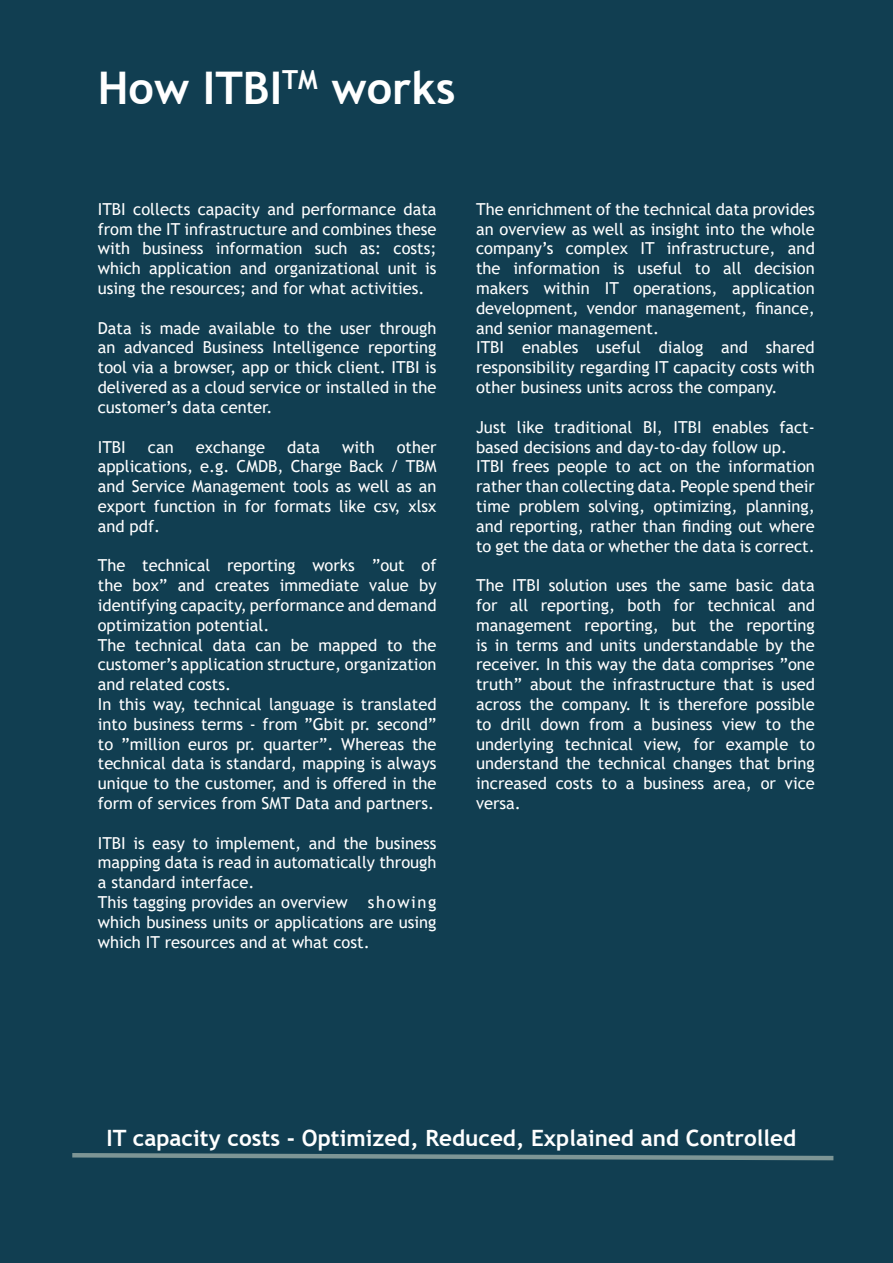
<style>
.page{position:relative;width:893px;height:1263px;background:#113e51}
.page>*{position:absolute;margin:0;border:0;box-sizing:border-box;transform-origin:0 0}
.t1{font:700 45px "Trebuchet MS";color:#fff}
.t2{font:700 22.5px "Trebuchet MS";color:#fff}
.t3{font:16.5px/19.8px "Trebuchet MS";color:#fff;text-align:justify}
</style>
<div class="page">
<svg style="left:68px;top:1151px;width:770px;height:11px;background:#3c616c"></svg>
<h1 class="t1" style="left:98px;top:60px;width:359px">How ITBI<sup>TM</sup> works</h1>
<p class="t3" style="left:98px;top:199px;width:340px">ITBI collects capacity and performance data from the IT infrastructure and combines these with business information such as: costs; which application and organizational unit is using the resources; and for what activities.</p>
<p class="t3" style="left:98px;top:318px;width:340px">Data is made available to the user through an advanced Business Intelligence reporting tool via a browser, app or thick client. ITBI is delivered as a cloud service or installed in the customer’s data center.</p>
<p class="t3" style="left:98px;top:437px;width:30px">ITBI</p>
<p class="t3" style="left:148px;top:437px;width:27px">can</p>
<p class="t3" style="left:196px;top:437px;width:71px">exchange</p>
<p class="t3" style="left:287px;top:437px;width:35px">data</p>
<p class="t3" style="left:342px;top:437px;width:34px">with</p>
<p class="t3" style="left:98px;top:437px;width:340px;text-indent:299px">other applications, e.g. CMDB, Charge Back / TBM and Service Management tools as well as an export function in for formats like csv, xlsx and pdf.</p>
<p class="t3" style="left:98px;top:555px;width:340px;text-align:left">The technical reporting works ”out of the box” and creates immediate value by identifying capacity, performance and demand optimization potential.<br>The technical data can be mapped to the customer’s application structure, organization and related costs.<br>In this way, technical language is translated into business terms - from ”Gbit pr. second” to ”million euros pr. quarter”. Whereas the technical data is standard, mapping is always unique to the customer, and is offered in the form of services from SMT Data and partners.</p>
<p class="t3" style="left:98px;top:833px;width:340px;text-align:left">ITBI is easy to implement, and the business mapping data is read in automatically through a standard interface.<br>This tagging provides an overview showing which business units or applications are using which IT resources and at what cost.</p>
<p class="t3" style="left:476px;top:199px;width:340px;text-align:left">The enrichment of the technical data provides an overview as well as insight into the whole company’s complex IT infrastructure, and the information is useful to all decision makers within IT operations, application development, vendor management, finance, and senior management.<br>ITBI enables useful dialog and shared responsibility regarding IT capacity costs with other business units across the company.</p>
<p class="t3" style="left:476px;top:417px;width:340px;text-align:left">Just like traditional BI, ITBI enables fact&shy;based decisions and day-to-day follow up.<br>ITBI frees people to act on the information rather than collecting data. People spend their time problem solving, optimizing, planning, and reporting, rather than finding out where to get the data or whether the data is correct.</p>
<p class="t3" style="left:476px;top:575px;width:340px">The ITBI solution uses the same basic data for all reporting, both for technical and management reporting, but the reporting is in terms and units understandable by the receiver. In this way the data comprises ”one truth” about the infrastructure that is used across the company. It is therefore possible to drill down from a business view to the underlying technical view, for example to understand the technical changes that bring increased costs to a business area, or vice versa.</p>
<h2 class="t2" style="left:107px;top:1124px;width:691px">IT capacity costs - Optimized, Reduced, Explained and Controlled</h2>
</div>
